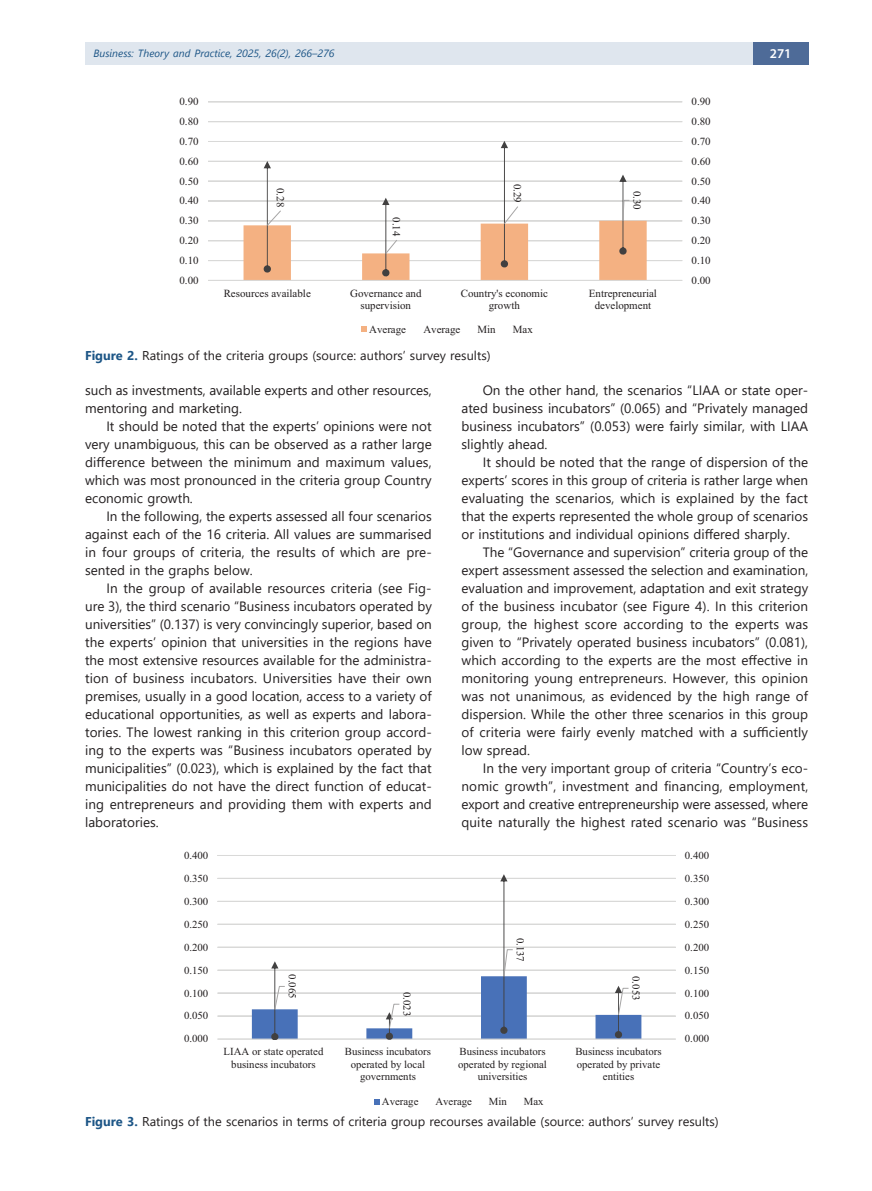
<style>
.page{position:relative;width:872px;height:1191px;background:#fff}
.page>*{position:absolute;margin:0;border:0;box-sizing:border-box;transform-origin:0 0}
.t1{font:13.5px/18px "Segoe UI";color:#231f20;text-align:justify}
.t2{font:600 13.5px "Myriad Pro";color:#fff}
.t3{font:12.75px "Segoe UI";color:#231f20}
.t4{font:10.95px/12.6px "Times New Roman";color:#231f20;text-align:center}
.t5{font:10.8px/12.5px "Times New Roman";color:#231f20;text-align:center}
.t6{font:italic 10.5px "Segoe UI";color:#1c5586}
.s1{font-weight:700;color:#1c5586}
</style>
<div class="page">
<div style="left:85px;top:43px;width:668px;height:22px;background:#dfe6ee"></div>
<div style="left:753px;top:43px;width:55px;height:22px;background:#4e6b98"></div>
<hr style="left:208px;top:260px;width:474px;height:1px;background:#d9d9d8">
<hr style="left:208px;top:240px;width:474px;height:1px;background:#d9d9d8">
<hr style="left:208px;top:220px;width:474px;height:1px;background:#d9d9d8">
<hr style="left:208px;top:200px;width:474px;height:1px;background:#d9d9d8">
<hr style="left:208px;top:181px;width:474px;height:1px;background:#d9d9d8">
<hr style="left:208px;top:161px;width:474px;height:1px;background:#d9d9d8">
<hr style="left:208px;top:141px;width:474px;height:1px;background:#d9d9d8">
<hr style="left:208px;top:121px;width:474px;height:1px;background:#d9d9d8">
<hr style="left:208px;top:101px;width:474px;height:1px;background:#d9d9d8">
<hr style="left:208px;top:280px;width:474px;height:1px;background:#d9d9d8">
<svg style="left:264px;top:141px;width:362px;height:58px"></svg>
<svg style="left:243px;top:199px;width:403px;height:81px"></svg>
<svg style="left:361px;top:326px;width:6px;height:6px"></svg>
<hr style="left:217px;top:1015px;width:459px;height:1px;background:#d9d9d8">
<hr style="left:217px;top:992px;width:459px;height:1px;background:#d9d9d8">
<hr style="left:217px;top:969px;width:459px;height:1px;background:#d9d9d8">
<hr style="left:217px;top:946px;width:459px;height:1px;background:#d9d9d8">
<hr style="left:217px;top:923px;width:459px;height:1px;background:#d9d9d8">
<hr style="left:217px;top:901px;width:459px;height:1px;background:#d9d9d8">
<hr style="left:217px;top:878px;width:459px;height:1px;background:#d9d9d8">
<hr style="left:217px;top:855px;width:459px;height:1px;background:#d9d9d8">
<hr style="left:217px;top:1038px;width:459px;height:1px;background:#d9d9d8">
<svg style="left:271px;top:874px;width:351px;height:74px"></svg>
<svg style="left:252px;top:948px;width:389px;height:91px"></svg>
<svg style="left:374px;top:1099px;width:6px;height:5px"></svg>
<p class="t6" style="left:94px;top:43px;width:242px">Business: Theory and Practice, 2025, 26(2), 266–276</p>
<p class="t2" style="left:769px;top:45px;width:23px">271</p>
<p class="t4" style="left:179px;top:96px;width:21px">0.90</p>
<p class="t4" style="left:691px;top:96px;width:21px">0.90</p>
<p class="t4" style="left:179px;top:116px;width:21px">0.80</p>
<p class="t4" style="left:691px;top:116px;width:21px">0.80</p>
<p class="t4" style="left:179px;top:136px;width:21px">0.70</p>
<p class="t4" style="left:691px;top:136px;width:21px">0.70</p>
<p class="t4" style="left:179px;top:156px;width:21px">0.60</p>
<p class="t4" style="left:691px;top:156px;width:21px">0.60</p>
<p class="t4" style="left:179px;top:176px;width:21px">0.50</p>
<p class="t4" style="left:179px;top:195px;width:21px">0.40</p>
<p class="t4" style="left:286px;top:188px;width:21px;rotate:90deg">0.28</p>
<p class="t4" style="left:523px;top:184px;width:21px;rotate:90deg">0.29</p>
<p class="t4" style="left:642px;top:191px;width:21px;rotate:90deg">0.30</p>
<p class="t4" style="left:691px;top:176px;width:21px">0.50</p>
<p class="t4" style="left:691px;top:195px;width:21px">0.40</p>
<p class="t4" style="left:179px;top:215px;width:21px">0.30</p>
<p class="t4" style="left:179px;top:235px;width:21px">0.20</p>
<p class="t4" style="left:402px;top:217px;width:21px;rotate:90deg">0.14</p>
<p class="t4" style="left:691px;top:215px;width:21px">0.30</p>
<p class="t4" style="left:691px;top:235px;width:21px">0.20</p>
<p class="t4" style="left:179px;top:255px;width:21px">0.10</p>
<p class="t4" style="left:691px;top:255px;width:21px">0.10</p>
<p class="t4" style="left:179px;top:275px;width:21px">0.00</p>
<p class="t4" style="left:691px;top:275px;width:21px">0.00</p>
<p class="t4" style="left:224px;top:288px;width:89px">Resources available</p>
<p class="t4" style="left:350px;top:288px;width:73px">Governance and supervision</p>
<p class="t4" style="left:461px;top:288px;width:89px">Country's economic growth</p>
<p class="t4" style="left:589px;top:288px;width:70px">Entrepreneurial development</p>
<p class="t4" style="left:369px;top:324px;width:39px">Average</p>
<p class="t4" style="left:423px;top:324px;width:39px">Average</p>
<p class="t4" style="left:477px;top:324px;width:20px">Min</p>
<p class="t4" style="left:513px;top:324px;width:22px">Max</p>
<p class="t3" style="left:85px;top:344px;width:407px"><span class="s1">Figure 2.</span> Ratings of the criteria groups (source: authors’ survey results)</p>
<p class="t1" style="left:85px;top:380px;width:348px">such as investments, available experts and other resources, mentoring and marketing.</p>
<p class="t1" style="left:85px;top:416px;width:348px;text-indent:21px">It should be noted that the experts’ opinions were not very unambiguous, this can be observed as a rather large difference between the minimum and maximum values, which was most pronounced in the criteria group Country economic growth.</p>
<p class="t1" style="left:85px;top:506px;width:348px;text-indent:21px">In the following, the experts assessed all four scenarios against each of the 16 criteria. All values are summarised in four groups of criteria, the results of which are pre&shy;sented in the graphs below.</p>
<p class="t1" style="left:85px;top:578px;width:348px;text-indent:21px">In the group of available resources criteria (see Fig&shy;ure 3), the third scenario “Business incubators operated by universities” (0.137) is very convincingly superior, based on the experts’ opinion that universities in the regions have the most extensive resources available for the administra&shy;tion of business incubators. Universities have their own premises, usually in a good location, access to a variety of educational opportunities, as well as experts and labora&shy;tories. The lowest ranking in this criterion group accord&shy;ing to the experts was “Business incubators operated by municipalities” (0.023), which is explained by the fact that municipalities do not have the direct function of educat&shy;ing entrepreneurs and providing them with experts and laboratories.</p>
<p class="t1" style="left:461px;top:380px;width:348px;text-indent:21px">On the other hand, the scenarios “LIAA or state oper&shy;ated business incubators” (0.065) and “Privately managed business incubators” (0.053) were fairly similar, with LIAA slightly ahead.</p>
<p class="t1" style="left:461px;top:452px;width:348px;text-indent:21px">It should be noted that the range of dispersion of the experts’ scores in this group of criteria is rather large when evaluating the scenarios, which is explained by the fact that the experts represented the whole group of scenarios or institutions and individual opinions differed sharply.</p>
<p class="t1" style="left:461px;top:541px;width:348px;text-indent:21px">The “Governance and supervision” criteria group of the expert assessment assessed the selection and examination, evaluation and improvement, adaptation and exit strategy of the business incubator (see Figure 4). In this criterion group, the highest score according to the experts was given to “Privately operated business incubators” (0.081), which according to the experts are the most effective in monitoring young entrepreneurs. However, this opinion was not unanimous, as evidenced by the high range of dispersion. While the other three scenarios in this group of criteria were fairly evenly matched with a sufficiently low spread.</p>
<p class="t1" style="left:461px;top:757px;width:348px;text-indent:21px">In the very important group of criteria “Country’s eco&shy;nomic growth”, investment and financing, employment, export and creative entrepreneurship were assessed, where quite naturally the highest rated scenario was “Business</p>
<p class="t5" style="left:184px;top:850px;width:26px">0.400</p>
<p class="t5" style="left:685px;top:850px;width:26px">0.400</p>
<p class="t5" style="left:184px;top:873px;width:26px">0.350</p>
<p class="t5" style="left:685px;top:873px;width:26px">0.350</p>
<p class="t5" style="left:184px;top:896px;width:26px">0.300</p>
<p class="t5" style="left:685px;top:896px;width:26px">0.300</p>
<p class="t5" style="left:184px;top:918px;width:26px">0.250</p>
<p class="t5" style="left:685px;top:918px;width:26px">0.250</p>
<p class="t5" style="left:184px;top:941px;width:26px">0.200</p>
<p class="t5" style="left:525px;top:937px;width:26px;rotate:90deg">0.137</p>
<p class="t5" style="left:685px;top:941px;width:26px">0.200</p>
<p class="t5" style="left:184px;top:964px;width:26px">0.150</p>
<p class="t5" style="left:184px;top:987px;width:26px">0.100</p>
<p class="t5" style="left:184px;top:1010px;width:26px">0.050</p>
<p class="t5" style="left:298px;top:974px;width:26px;rotate:90deg">0.065</p>
<p class="t5" style="left:412px;top:992px;width:26px;rotate:90deg">0.023</p>
<p class="t5" style="left:641px;top:976px;width:26px;rotate:90deg">0.053</p>
<p class="t5" style="left:685px;top:964px;width:26px">0.150</p>
<p class="t5" style="left:685px;top:987px;width:26px">0.100</p>
<p class="t5" style="left:685px;top:1010px;width:26px">0.050</p>
<p class="t5" style="left:184px;top:1033px;width:26px">0.000</p>
<p class="t5" style="left:685px;top:1033px;width:26px">0.000</p>
<p class="t5" style="left:223px;top:1046px;width:101px">LIAA or state operated business incubators</p>
<p class="t5" style="left:345px;top:1046px;width:88px">Business incubators operated by local governments</p>
<p class="t5" style="left:458px;top:1046px;width:90px">Business incubators operated by regional universities</p>
<p class="t5" style="left:575px;top:1046px;width:88px">Business incubators operated by private entities</p>
<p class="t5" style="left:382px;top:1096px;width:38px">Average</p>
<p class="t5" style="left:435px;top:1096px;width:38px">Average</p>
<p class="t5" style="left:489px;top:1096px;width:20px">Min</p>
<p class="t5" style="left:524px;top:1096px;width:21px">Max</p>
<p class="t3" style="left:85px;top:1109px;width:635px"><span class="s1">Figure 3.</span> Ratings of the scenarios in terms of criteria group recourses available (source: authors’ survey results)</p>
</div>
